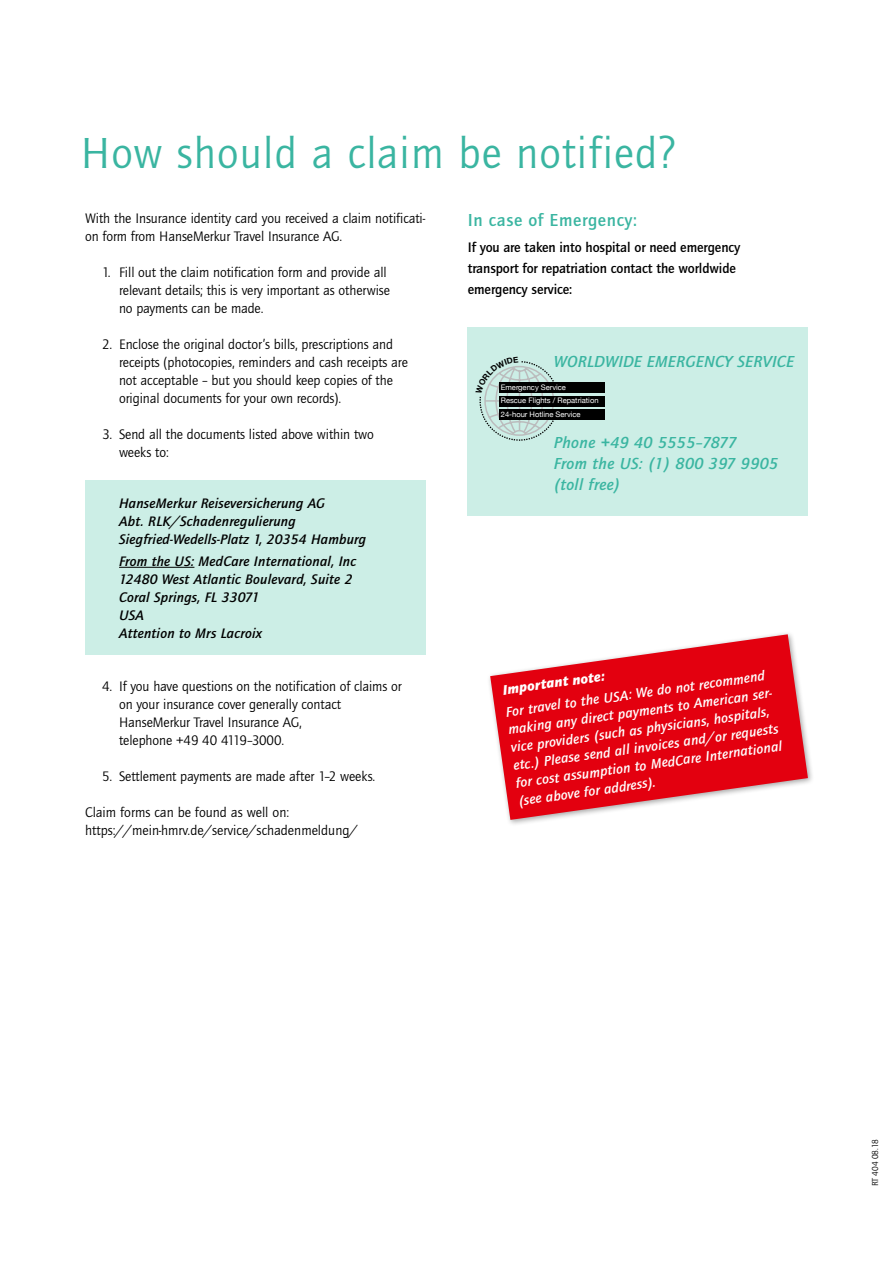
<style>
.page{position:relative;width:893px;height:1263px;background:#fff}
.page>*{position:absolute;margin:0;border:0;box-sizing:border-box;transform-origin:0 0}
.t1{font:45px "Quay Sans ITC Std";letter-spacing:.025em;color:#3ab5a1}
.t2{font:500 18px "Quay Sans ITC Std";letter-spacing:.035em;color:#3ab5a1}
.t3{font:italic 500 16.5px/21px "Quay Sans ITC Std";letter-spacing:.01em;color:#3ab5a1}
.t4{font:14.25px/18px "Quay Sans ITC Std";letter-spacing:-.005em;color:#000}
.t5{font:italic 500 14.25px/18px "Quay Sans ITC Std";color:#fff}
.t6{font:italic 500 14.25px/18px "Quay Sans ITC Std";letter-spacing:.015em;color:#000}
.t7{font:500 14.25px/21px "Quay Sans ITC Std";letter-spacing:-.005em;color:#000}
.t8{font:italic 900 14.25px "Quay Sans ITC Std";color:#fff}
.t9{font:9px "Quay Sans ITC Std";color:#000}
.t10{font:7.65px/13.4px "Helvetica Neue";color:#fff}
</style>
<div class="page">
<div style="left:85px;top:480px;width:340px;height:175px;background:#cceee6"></div>
<hr style="left:119px;top:567px;width:75px;height:1px;background:#000">
<svg style="left:490px;top:634px;width:318px;height:186px;fill:#e3000f"></svg>
<div style="left:468px;top:327px;width:340px;height:189px;background:#cceee6"></div>
<div style="left:499px;top:382px;width:106px;height:11px;background:#000"></div>
<div style="left:499px;top:396px;width:106px;height:10px;background:#000"></div>
<div style="left:499px;top:409px;width:106px;height:11px;background:#000"></div>
<svg style="left:479px;top:361px;width:76px;height:80px"></svg>
<h1 class="t1" style="left:81px;top:127px;width:596px">How should a claim be notified?</h1>
<p class="t4" style="left:85px;top:209px;width:342px">With the Insurance identity card you received a claim notificati&shy;on form from HanseMerkur Travel Insurance AG.</p>
<p class="t4" style="left:119px;top:263px;width:273px;text-indent:-17px">1. Fill out the claim notification form and provide all relevant details; this is very important as otherwise no payments can be made.</p>
<p class="t4" style="left:119px;top:335px;width:290px;text-indent:-17px">2. Enclose the original doctor’s bills, prescriptions and receipts (photocopies, reminders and cash receipts are not acceptable – but you should keep copies of the original documents for your own records).</p>
<p class="t4" style="left:119px;top:425px;width:256px;text-indent:-17px">3. Send all the documents listed above within two weeks to:</p>
<p class="t6" style="left:119px;top:494px;width:249px">HanseMerkur Reiseversicherung AG<br>Abt. RLK/Schadenregulierung<br>Siegfried-Wedells-Platz 1, 20354 Hamburg</p>
<p class="t6" style="left:119px;top:552px;width:239px">From the US: MedCare International, Inc<br>12480 West Atlantic Boulevard, Suite 2<br>Coral Springs, FL 33071<br>USA<br>Attention to Mrs Lacroix</p>
<p class="t4" style="left:119px;top:677px;width:284px;text-indent:-17px">4. If you have questions on the notification of claims or on your insurance cover generally contact HanseMerkur Travel Insurance AG,<br>telephone +49 40 4119–3000.</p>
<p class="t4" style="left:102px;top:767px;width:275px">5. Settlement payments are made after 1–2 weeks.</p>
<p class="t4" style="left:85px;top:803px;width:274px">Claim forms can be found as well on: https://mein-hmrv.de/service/schadenmeldung/</p>
<p class="t2" style="left:468px;top:209px;width:171px">In case of Emergency:</p>
<p class="t7" style="left:468px;top:237px;width:274px">If you are taken into hospital or need emergency transport for repatriation contact the worldwide emergency service:</p>
<p class="t3" style="left:554px;top:351px;width:242px">WORLDWIDE EMERGENCY SERVICE</p>
<p class="t10" style="left:501px;top:381px;width:99px">Emergency Service<br>Rescue Flights / Repatriation<br>24-hour Hotline Service</p>
<p class="t3" style="left:554px;top:432px;width:226px">Phone +49 40 5555–7877<br>From the US: (1) 800 397 9905 (toll free)</p>
<p class="t5" style="left:505px;top:703px;width:272px;rotate:-8deg">For travel to the USA: We do not recommend making any direct payments to American ser&shy;vice providers (such as physicians, hospitals, etc.) Please send all invoices and/or requests for cost assumption to MedCare International (see above for address).</p>
<p class="t8" style="left:502px;top:681px;width:104px;rotate:-8deg">Important note:</p>
<p class="t9" style="left:870px;top:1186px;width:48px;rotate:-90deg">RT 404 08.18</p>
</div>
